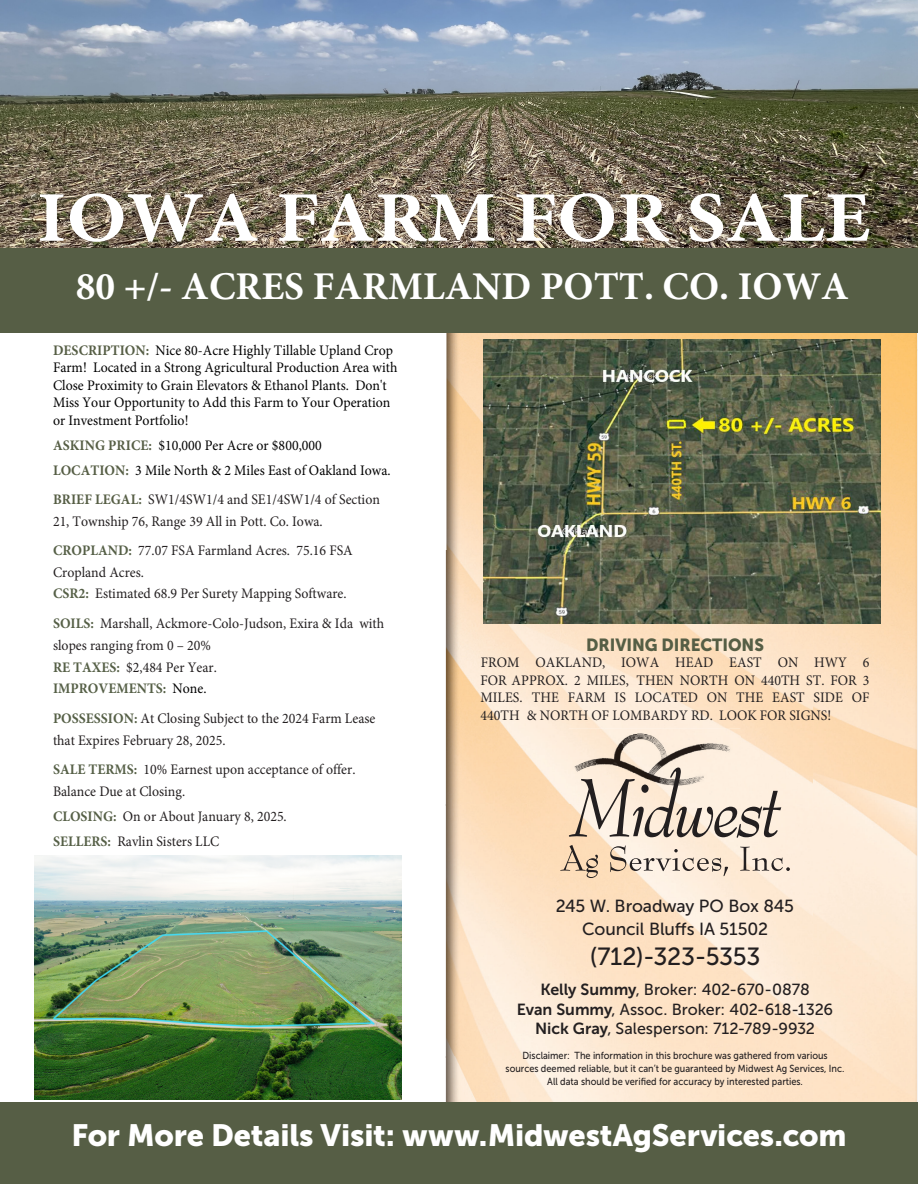
<style>
.page{position:relative;width:918px;height:1188px;background:#fff}
.page>*{position:absolute;margin:0;border:0;box-sizing:border-box;transform-origin:0 0}
.t1{font:700 71.4px "Minion Pro";color:#fff;scale:1.1 1}
.t2{font:700 39.3px "Minion Pro";color:#fff}
.t3{font:30.6px "Museo Sans 900";letter-spacing:-.005em;color:#fff}
.t4{font:24.75px "Museo Sans 500";letter-spacing:-.015em;color:#231f20}
.t5{font:17.55px/22.8px "Museo Sans 500";letter-spacing:-.005em;color:#231f20;text-align:center}
.t6{font:17.55px "Museo Sans 900";letter-spacing:-.005em;color:#565e45;scale:.95 1}
.t7{font:16.05px/19.2px "Museo Sans 500";color:#231f20;text-align:center}
.t8{font:14.55px/21.9px "Minion Pro";color:#231f20;scale:.95 1}
.t9{font:14.55px/17.5px "Minion Pro";color:#000;scale:.95 1}
.t10{font:10.2px/13px "Museo Sans 500";color:#231f20;text-align:center;scale:.9 1}
.s1{font-weight:700;color:#565e45}
.s2{font-weight:700;color:#566047}
.s3{color:#000}
.s4{font-family:"Museo Sans 700"}
</style>
<div class="page">
<img style="left:1px;top:1px;width:917px;height:247px">
<img style="left:446px;top:333px;width:367px;height:770px">
<img style="left:812px;top:333px;width:105px;height:769px">
<div style="left:0;top:248px;width:918px;height:85px;background:#565e45"></div>
<div style="left:0;top:1103px;width:918px;height:81px;background:#565e45"></div>
<svg style="left:560px;top:845px;width:38px;height:33px"></svg>
<svg style="left:610px;top:845px;width:118px;height:31px;background:#e0d1c0"></svg>
<svg style="left:740px;top:847px;width:50px;height:24px"></svg>
<img style="left:569px;top:729px;width:172px;height:39px">
<svg style="left:569px;top:768px;width:212px;height:70px;background:#d0c2b5"></svg>
<img style="left:483px;top:339px;width:398px;height:285px">
<img style="left:34px;top:855px;width:367px;height:245px">
<h1 class="t1" style="left:37px;top:168px;width:759px">IOWA FARM FOR SALE</h1>
<h2 class="t2" style="left:76px;top:259px;width:775px">80 +/- ACRES FARMLAND POTT. CO. IOWA</h2>
<p class="t9" style="left:53px;top:341px;width:364px"><span class="s1">DESCRIPTION:</span> Nice 80-Acre Highly Tillable Upland Crop Farm! Located in a Strong Agricultural Production Area with Close Proximity to Grain Elevators &amp; Ethanol Plants. Don't Miss Your Opportunity to Add this Farm to Your Operation or Investment Portfolio!</p>
<p class="t9" style="left:53px;top:433px;width:357px;line-height:25px"><span class="s1">ASKING PRICE:</span> $10,000 Per Acre or $800,000<br><span class="s1">LOCATION:</span> 3 Mile North &amp; 2 Miles East of Oakland Iowa.</p>
<p class="t8" style="left:53px;top:488px;width:346px"><span class="s1">BRIEF LEGAL:</span> SW1/4SW1/4 and SE1/4SW1/4 of Section<br>21, Township 76, Range 39 All in Pott. Co. Iowa.</p>
<p class="t8" style="left:53px;top:539px;width:317px"><span class="s2">CROPLAND:</span> 77.07 FSA Farmland Acres. 75.16 FSA<br>Cropland Acres.<br><span class="s2">CSR2:</span> Estimated 68.9 Per Surety Mapping Software.</p>
<p class="t8" style="left:53px;top:612px;width:350px"><span class="s2">SOILS:</span> Marshall, Ackmore-Colo-Judson, Exira &amp; Ida with slopes ranging from 0 – 20%<br><span class="s2">RE TAXES:</span> $2,484 Per Year.<br><span class="s2">IMPROVEMENTS:</span> <span class="s3">None.</span></p>
<p class="t8" style="left:53px;top:707px;width:341px"><span class="s2">POSSESSION:</span> At Closing Subject to the 2024 Farm Lease that Expires February 28, 2025.</p>
<p class="t8" style="left:53px;top:758px;width:320px"><span class="s2">SALE TERMS:</span> 10% Earnest upon acceptance of offer.<br>Balance Due at Closing.</p>
<p class="t8" style="left:53px;top:804px;width:248px;line-height:25px"><span class="s2">CLOSING:</span> On or About January 8, 2025.<br><span class="s2">SELLERS:</span> Ravlin Sisters LLC</p>
<p class="t6" style="left:586px;top:638px;width:189px">DRIVING DIRECTIONS</p>
<p class="t8" style="left:480px;top:654px;width:411px;line-height:17.4px;text-align:justify">FROM OAKLAND, IOWA HEAD EAST ON HWY 6<br>FOR APPROX. 2 MILES, THEN NORTH ON 440TH ST. FOR 3<br>MILES. THE FARM IS LOCATED ON THE EAST SIDE OF 440TH &amp; NORTH OF LOMBARDY RD. LOOK FOR SIGNS!</p>
<p class="t5" style="left:556px;top:896px;width:240px">245 W. Broadway PO Box 845<br>Council Bluffs IA 51502</p>
<h3 class="t4" style="left:590px;top:947px;width:172px">(712)-323-5353</h3>
<p class="t7" style="left:517px;top:982px;width:318px"><span class="s4">Kelly Summy</span>, Broker: 402-670-0878<br><span class="s4">Evan Summy</span>, Assoc. Broker: 402-618-1326<br><span class="s4">Nick Gray</span>, Salesperson: 712-789-9932</p>
<p class="t10" style="left:506px;top:1049px;width:378px">Disclaimer: The information in this brochure was gathered from various sources deemed reliable, but it can’t be guaranteed by Midwest Ag Services, Inc.<br>All data should be verified for accuracy by interested parties.</p>
<h3 class="t3" style="left:72px;top:1124px;width:776px">For More Details Visit: www.MidwestAgServices.com</h3>
</div>
